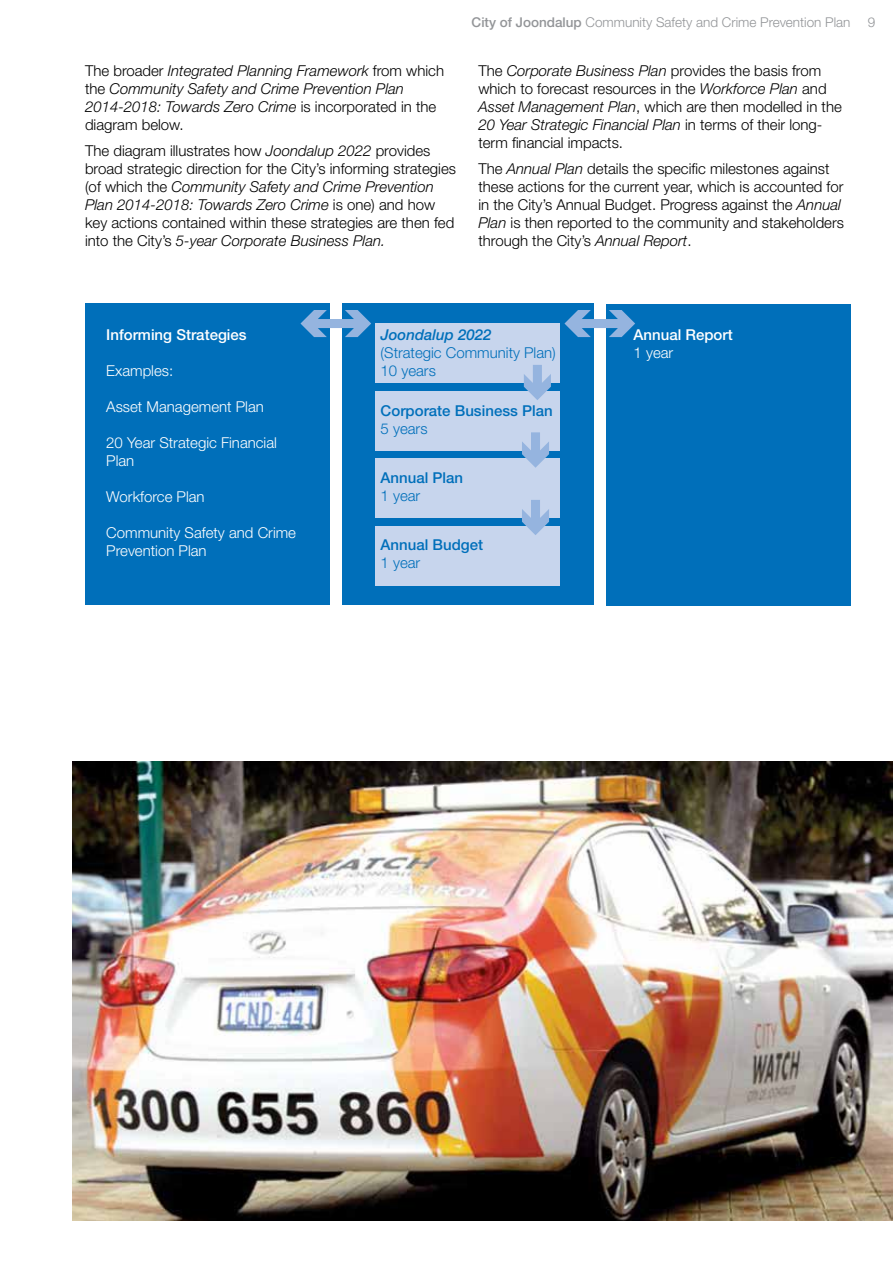
<style>
.page{position:relative;width:893px;height:1263px;background:#fff}
.page>*{position:absolute;margin:0;border:0;box-sizing:border-box;transform-origin:0 0}
.t1{font:300 15px/18px "Helvetica Neue";color:#000}
.t2{font:italic 300 15px/18px "Helvetica Neue";color:#000}
.t3{font:300 15px/18px "Helvetica Neue";color:#fff}
.t4{font:300 15px/18px "Helvetica Neue";color:#006fba}
.t5{font:500 15px "Helvetica Neue";color:#006fba}
.t6{font:500 15px "Helvetica Neue";color:#fff}
.t7{font:italic 500 15px "Helvetica Neue";color:#006fba}
.t8{font:300 13.5px "Helvetica Neue";color:#939598}
.s1{font-style:normal}
.s2{font-style:italic}
.s3{font-weight:500}
</style>
<div class="page">
<div style="left:85px;top:303px;width:245px;height:302px;background:#006fba"></div>
<div style="left:342px;top:303px;width:252px;height:302px;background:#006fba"></div>
<div style="left:606px;top:304px;width:244px;height:302px;background:#006fba"></div>
<div style="left:375px;top:324px;width:185px;height:58px;background:#c7d5ed"></div>
<div style="left:375px;top:391px;width:185px;height:59px;background:#c7d5ed"></div>
<div style="left:375px;top:459px;width:185px;height:59px;background:#c7d5ed"></div>
<div style="left:375px;top:526px;width:185px;height:59px;background:#c7d5ed"></div>
<svg style="left:524px;top:365px;width:27px;height:35px"></svg>
<svg style="left:522px;top:432px;width:27px;height:36px"></svg>
<svg style="left:522px;top:500px;width:27px;height:35px"></svg>
<svg style="left:300px;top:310px;width:71px;height:27px"></svg>
<svg style="left:564px;top:310px;width:71px;height:27px"></svg>
<img style="left:72px;top:761px;width:821px;height:459px">
<p class="t2" style="left:85px;top:61px;width:361px"><span class="s1">The broader</span> Integrated Planning Framework <span class="s1">from which the</span> Community Safety and Crime Prevention Plan 2014-2018: Towards Zero Crime <span class="s1">is incorporated in the diagram below.</span></p>
<p class="t1" style="left:85px;top:141px;width:372px">The diagram illustrates how <span class="s2">Joondalup 2022</span> provides broad strategic direction for the City’s informing strategies (of which the <span class="s2">Community Safety and Crime Prevention Plan 2014-2018: Towards Zero Crime</span> is one) and how key actions contained within these strategies are then fed into the City’s <span class="s2">5-year Corporate Business Plan.</span></p>
<p class="t8" style="left:472px;top:14px;width:380px"><span class="s3">City of Joondalup</span> Community Safety and Crime Prevention Plan</p>
<p class="t8" style="left:868px;top:14px;width:9px">9</p>
<p class="t1" style="left:478px;top:61px;width:365px">The <span class="s2">Corporate Business Plan</span> provides the basis from which to forecast resources in the <span class="s2">Workforce Plan</span> and <span class="s2">Asset Management Plan</span>, which are then modelled in the <span class="s2">20 Year Strategic Financial Plan</span> in terms of their long&shy;term financial impacts.</p>
<p class="t1" style="left:478px;top:159px;width:367px">The <span class="s2">Annual Plan</span> details the specific milestones against these actions for the current year, which is accounted for in the City’s Annual Budget. Progress against the <span class="s2">Annual Plan</span> is then reported to the community and stakeholders through the City’s <span class="s2">Annual Report</span>.</p>
<p class="t6" style="left:106px;top:325px;width:142px">Informing Strategies</p>
<p class="t3" style="left:106px;top:361px;width:68px">Examples:</p>
<p class="t3" style="left:106px;top:397px;width:159px">Asset Management Plan</p>
<p class="t3" style="left:106px;top:433px;width:172px">20 Year Strategic Financial<br>Plan</p>
<p class="t3" style="left:106px;top:487px;width:100px">Workforce Plan</p>
<p class="t3" style="left:106px;top:523px;width:191px">Community Safety and Crime<br>Prevention Plan</p>
<p class="t7" style="left:381px;top:326px;width:112px">Joondalup 2022</p>
<p class="t4" style="left:381px;top:343px;width:177px">(Strategic Community Plan)<br>10 years</p>
<p class="t5" style="left:381px;top:402px;width:174px">Corporate Business Plan</p>
<p class="t4" style="left:381px;top:419px;width:48px">5 years</p>
<p class="t5" style="left:381px;top:468px;width:84px">Annual Plan</p>
<p class="t4" style="left:381px;top:486px;width:41px">1 year</p>
<p class="t5" style="left:381px;top:535px;width:104px">Annual Budget</p>
<p class="t4" style="left:381px;top:553px;width:41px">1 year</p>
<p class="t6" style="left:634px;top:325px;width:101px">Annual Report</p>
<p class="t3" style="left:634px;top:343px;width:41px">1 year</p>
</div>
